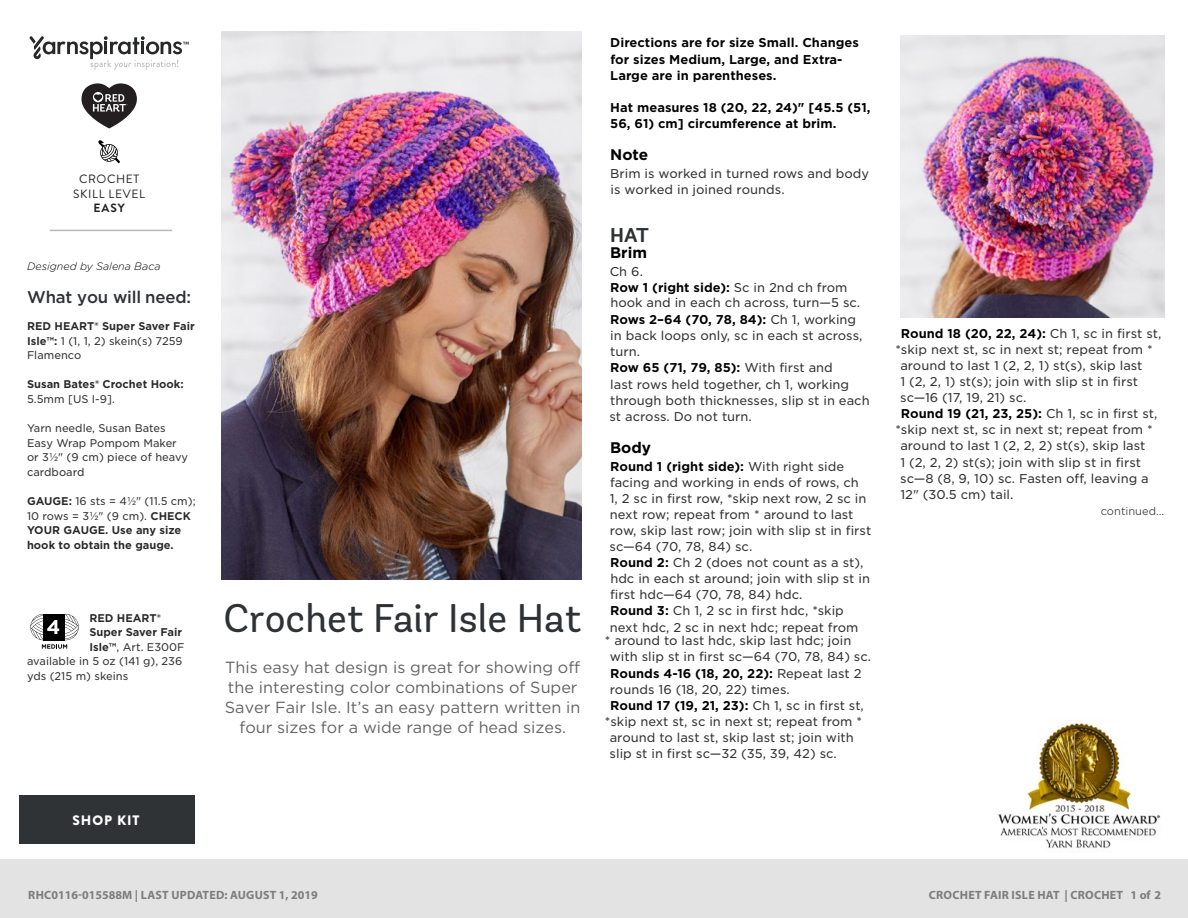
<style>
.page{position:relative;width:1188px;height:918px;background:#fff}
.page>*{position:absolute;margin:0;border:0;box-sizing:border-box;transform-origin:0 0}
.t1{font:39.9px "Andes Rounded";color:#2e3236}
.t2{font:700 19.95px "Andes Rounded";color:#2e3236}
.t3{font:500 16.95px "Gotham";letter-spacing:-.01em;color:#2e3236}
.t4{font:16.05px/20px "Gotham";color:#636466;text-align:center}
.t5{font:700 15.3px "Gotham";color:#000}
.t6{font:900 13.65px "Brandon Grotesque";letter-spacing:.065em;color:#fff}
.t7{font:12.3px/16px "Gotham S Sm";color:#333334}
.t8{font:700 12.3px/16px "Gotham S Sm";color:#000}
.t9{font:700 12px "Myriad Pro";letter-spacing:.02em;color:#7d7d7d}
.Skill_Level{font:12px "Brandon Grotesque";letter-spacing:.05em;color:#231f20}
.Skill_Level-2{font:700 12px "Brandon Grotesque";color:#231f20}
.t10{font:700 10.8px/14.5px "Gotham S Sm";color:#292829}
.t11{font:10.8px/14.5px "Gotham S Sm";color:#333334}
.t12{font:italic 300 10.8px "Gotham Rounded";color:#000}
.t13{font:300 10.8px "Gotham S Sm";color:#333334}
.t14{font:10.8px "Gotham S Sm";color:#58595b}
.t15{font:9.15px "Gotham";letter-spacing:.02em;color:#58595b}
.s1{font-weight:400;color:#333334}
.s2{font-weight:700;color:#292829}
.s3{font-weight:700;color:#000}
.s4{font-weight:500}
</style>
<div class="page">
<svg style="left:30px;top:614px;width:49px;height:35px"></svg>
<img style="left:221px;top:31px;width:361px;height:548px">
<img style="left:998px;top:722px;width:163px;height:126px">
<img style="left:900px;top:35px;width:264px;height:283px">
<div style="left:0;top:860px;width:1188px;height:58px;background:#e4e3e3"></div>
<svg style="left:98px;top:140px;width:22px;height:23px"></svg>
<svg style="left:30px;top:36px;width:159px;height:34px"></svg>
<svg style="left:81px;top:83px;width:56px;height:45px"></svg>
<hr style="left:50px;top:230px;width:122px;height:1px;background:#bbbaba">
<div style="left:19px;top:795px;width:175px;height:48px;background:#2f3336"></div>
<p class="Skill_Level" style="left:79px;top:171px;width:62px">CROCHET</p>
<p class="Skill_Level" style="left:73px;top:185px;width:73px">SKILL LEVEL</p>
<p class="Skill_Level-2" style="left:94px;top:200px;width:33px">EASY</p>
<p class="t12" style="left:27px;top:259px;width:135px">Designed by Salena Baca</p>
<p class="t3" style="left:27px;top:286px;width:166px">What you will need:</p>
<p class="t10" style="left:27px;top:319px;width:169px">RED HEART® Super Saver Fair<br>Isle™: <span class="s1">1 (1, 1, 2) skein(s) 7259<br>Flamenco</span></p>
<p class="t10" style="left:27px;top:377px;width:158px">Susan Bates® Crochet Hook:<br><span class="s1">5.5mm [US I-9].</span></p>
<p class="t11" style="left:27px;top:421px;width:163px">Yarn needle, Susan Bates<br>Easy Wrap Pompom Maker or 3½" (9 cm) piece of heavy cardboard</p>
<p class="t10" style="left:27px;top:494px;width:170px">GAUGE: <span class="s1">16 sts = 4½" (11.5 cm);<br>10 rows = 3½" (9 cm).</span> CHECK<br>YOUR GAUGE. Use any size hook to obtain the gauge.</p>
<p class="t10" style="left:89px;top:610px;width:73px">RED HEART®</p>
<p class="t10" style="left:89px;top:625px;width:94px">Super Saver Fair</p>
<p class="t11" style="left:89px;top:639px;width:97px"><span class="s2">Isle™</span>, Art. E300F</p>
<p class="t11" style="left:27px;top:654px;width:157px">available in 5 oz (141 g), 236</p>
<p class="t11" style="left:27px;top:669px;width:103px">yds (215 m) skeins</p>
<p class="t6" style="left:72px;top:810px;width:69px">SHOP KIT</p>
<p class="t1" style="left:223px;top:594px;width:360px">Crochet Fair Isle Hat</p>
<p class="t4" style="left:225px;top:657px;width:357px">This easy hat design is great for showing off the interesting color combinations of Super Saver Fair Isle. It’s an easy pattern written in four sizes for a wide range of head sizes.</p>
<p class="t8" style="left:610px;top:35px;width:250px">Directions are for size Small. Changes for sizes Medium, Large, and Extra-<br>Large are in parentheses.</p>
<p class="t8" style="left:610px;top:99px;width:262px">Hat measures 18 (20, 22, 24)" [45.5 (51,<br>56, 61) cm] circumference at brim.</p>
<p class="t5" style="left:610px;top:145px;width:40px">Note</p>
<p class="t7" style="left:610px;top:165px;width:261px">Brim is worked in turned rows and body is worked in joined rounds.</p>
<p class="t2" style="left:610px;top:223px;width:40px">HAT</p>
<p class="t5" style="left:610px;top:243px;width:38px">Brim</p>
<p class="t7" style="left:610px;top:263px;width:252px">Ch 6.<br><span class="s3">Row 1 (right side):</span> Sc in 2nd ch from hook and in each ch across, turn—5 sc.</p>
<p class="t7" style="left:610px;top:311px;width:262px"><span class="s3">Rows 2–64 (70, 78, 84):</span> Ch 1, working in back loops only, sc in each st across, turn.<br><span class="s3">Row 65 (71, 79, 85):</span> With first and<br>last rows held together, ch 1, working through both thicknesses, slip st in each st across. Do not turn.</p>
<p class="t5" style="left:610px;top:438px;width:43px">Body</p>
<p class="t7" style="left:610px;top:458px;width:263px"><span class="s3">Round 1 (right side):</span> With right side facing and working in ends of rows, ch<br>1, 2 sc in first row, *skip next row, 2 sc in next row; repeat from * around to last row, skip last row; join with slip st in first sc—64 (70, 78, 84) sc.<br><span class="s3">Round 2:</span> Ch 2 (does not count as a st), hdc in each st around; join with slip st in first hdc—64 (70, 78, 84) hdc.<br><span class="s3">Round 3:</span> Ch 1, 2 sc in first hdc, *skip next hdc, 2 sc in next hdc; repeat from</p>
<p class="t7" style="left:605px;top:633px;width:248px">* around to last hdc, skip last hdc; join</p>
<p class="t7" style="left:610px;top:649px;width:263px">with slip st in first sc—64 (70, 78, 84) sc.</p>
<p class="t8" style="left:610px;top:665px;width:253px">Rounds 4-16 (18, 20, 22): <span class="s1">Repeat last 2</span></p>
<p class="t7" style="left:610px;top:681px;width:181px">rounds 16 (18, 20, 22) times.</p>
<p class="t8" style="left:610px;top:697px;width:255px">Round 17 (19, 21, 23): <span class="s1">Ch 1, sc in first st,</span></p>
<p class="t7" style="left:605px;top:713px;width:259px">*skip next st, sc in next st; repeat from *</p>
<p class="t7" style="left:610px;top:729px;width:246px">around to last st, skip last st; join with</p>
<p class="t7" style="left:610px;top:745px;width:229px">slip st in first sc—32 (35, 39, 42) sc.</p>
<p class="t8" style="left:901px;top:325px;width:262px">Round 18 (20, 22, 24): <span class="s1">Ch 1, sc in first st,</span></p>
<p class="t7" style="left:895px;top:341px;width:259px">*skip next st, sc in next st; repeat from *</p>
<p class="t7" style="left:900px;top:357px;width:244px">around to last 1 (2, 2, 1) st(s), skip last</p>
<p class="t7" style="left:900px;top:373px;width:239px">1 (2, 2, 1) st(s); join with slip st in first</p>
<p class="t7" style="left:900px;top:389px;width:128px">sc—16 (17, 19, 21) sc.</p>
<p class="t8" style="left:901px;top:406px;width:258px">Round 19 (21, 23, 25): <span class="s1">Ch 1, sc in first st,</span></p>
<p class="t7" style="left:895px;top:421px;width:259px">*skip next st, sc in next st; repeat from *</p>
<p class="t7" style="left:900px;top:438px;width:247px">around to last 1 (2, 2, 2) st(s), skip last</p>
<p class="t7" style="left:900px;top:454px;width:242px">1 (2, 2, 2) st(s); join with slip st in first</p>
<p class="t7" style="left:900px;top:470px;width:250px">sc—8 (8, 9, 10) sc. Fasten off, leaving a</p>
<p class="t7" style="left:900px;top:486px;width:115px">12" (30.5 cm) tail.</p>
<p class="t13" style="left:1101px;top:504px;width:65px">continued...</p>
<p class="t9" style="left:28px;top:887px;width:291px">RHC0116-015588M | LAST UPDATED: AUGUST 1, 2019</p>
<p class="t9" style="left:929px;top:887px;width:234px">CROCHET FAIR ISLE HAT | CROCHET 1 of 2</p>
<p class="t15" style="left:27px;top:892px;width:99px">©2018 Coats &amp; Clark</p>
<p class="t14" style="left:1103px;top:890px;width:63px">Page <span class="s4">1</span> of <span class="s4">2</span></p>
</div>
